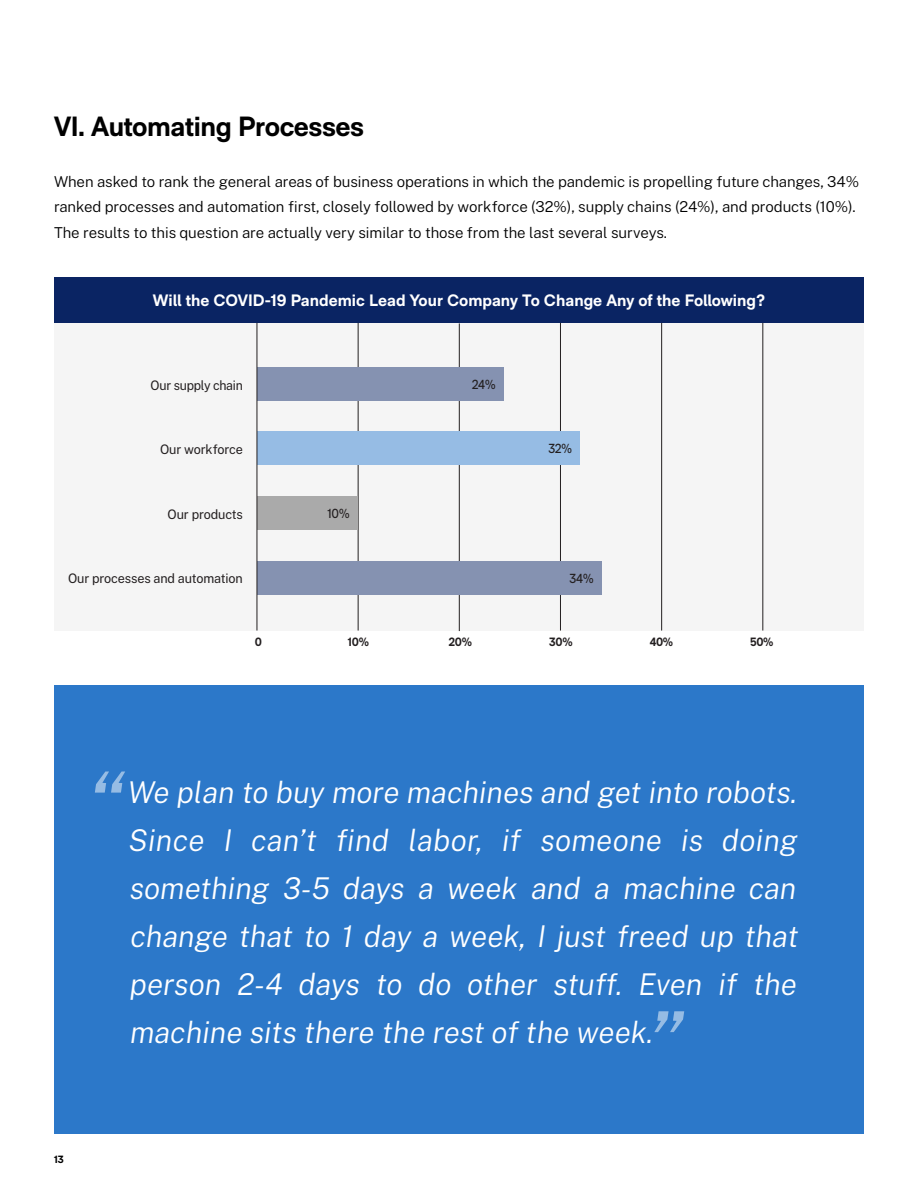
<style>
.page{position:relative;width:918px;height:1188px;background:#fff}
.page>*{position:absolute;margin:0;border:0;box-sizing:border-box;transform-origin:0 0}
.t1{font:italic 300 93.3px "Public Sans";color:#96bce4}
.t2{font:italic 300 30px/48px "Public Sans";color:#fff;text-align:justify}
.t3{font:700 27.75px "RM Neue";letter-spacing:-.015em;color:#000}
.t4{font:700 16.5px "RM Neue";color:#fff}
.t5{font:300 15px/25.5px "Public Sans";letter-spacing:-.005em;color:#000}
.t6{font:13.2px "Public Sans";letter-spacing:-.01em;color:#231f20;scale:.96 1}
.t7{font:13.2px "Public Sans";letter-spacing:-.01em;color:#231f20;scale:.94 1}
.t8{font:13.2px "RM Neue";letter-spacing:-.025em;color:#231f20;scale:.96 1}
.t9{font:700 12px "RM Neue";letter-spacing:-.025em;color:#231f20;scale:.96 1}
.t10{font:700 10.5px "RM Neue";color:#000}
</style>
<div class="page">
<div style="left:54px;top:323px;width:810px;height:308px;background:#f5f5f5"></div>
<div style="left:54px;top:278px;width:810px;height:45px;background:#0a2463"></div>
<div style="left:54px;top:686px;width:810px;height:448px;background:#2c78c9"></div>
<hr style="left:358px;top:323px;width:1px;height:308px;background:#231f20">
<hr style="left:560px;top:323px;width:1px;height:308px;background:#231f20">
<hr style="left:661px;top:323px;width:1px;height:308px;background:#231f20">
<hr style="left:763px;top:323px;width:1px;height:308px;background:#231f20">
<hr style="left:459px;top:323px;width:1px;height:308px;background:#231f20">
<div style="left:257px;top:496px;width:100px;height:34px;background:#aaa"></div>
<div style="left:257px;top:561px;width:345px;height:34px;background:#8592b1"></div>
<div style="left:257px;top:367px;width:246px;height:34px;background:#8592b1"></div>
<div style="left:257px;top:431px;width:323px;height:34px;background:#96bce4"></div>
<hr style="left:257px;top:323px;width:1px;height:308px;background:#231f20">
<p class="t3" style="left:54px;top:109px;width:312px">VI. Automating Processes</p>
<p class="t5" style="left:54px;top:167px;width:807px">When asked to rank the general areas of business operations in which the pandemic is propelling future changes, 34% ranked processes and automation first, closely followed by workforce (32%), supply chains (24%), and products (10%).<br>The results to this question are actually very similar to those from the last several surveys.</p>
<p class="t4" style="left:153px;top:290px;width:614px">Will the COVID-19 Pandemic Lead Your Company To Change Any of the Following?</p>
<p class="t7" style="left:151px;top:375px;width:100px">Our supply chain</p>
<p class="t6" style="left:160px;top:440px;width:88px">Our workforce</p>
<p class="t8" style="left:472px;top:376px;width:26px">24%</p>
<p class="t8" style="left:548px;top:441px;width:26px">32%</p>
<p class="t6" style="left:168px;top:504px;width:80px">Our products</p>
<p class="t8" style="left:328px;top:505px;width:25px">10%</p>
<p class="t6" style="left:68px;top:569px;width:184px">Our processes and automation</p>
<p class="t8" style="left:570px;top:570px;width:27px">34%</p>
<p class="t9" style="left:255px;top:634px;width:9px">0</p>
<p class="t9" style="left:348px;top:634px;width:24px">10%</p>
<p class="t9" style="left:449px;top:634px;width:26px">20%</p>
<p class="t9" style="left:549px;top:634px;width:26px">30%</p>
<p class="t9" style="left:650px;top:634px;width:26px">40%</p>
<p class="t9" style="left:750px;top:634px;width:26px">50%</p>
<p class="t1" style="left:86px;top:744px;width:39px">“</p>
<p class="t2" style="left:128px;top:767px;width:671px">We plan to buy more machines and get into robots.</p>
<p class="t2" style="left:129px;top:815px;width:671px">Since I can’t find labor, if someone is doing something 3-5 days a week and a machine can change that to 1 day a week, I just freed up that person 2-4 days to do other stuff. Even if the machine sits there the rest of the week.</p>
<p class="t1" style="left:646px;top:982px;width:38px">”</p>
<p class="t10" style="left:54px;top:1153px;width:11px">13</p>
</div>
